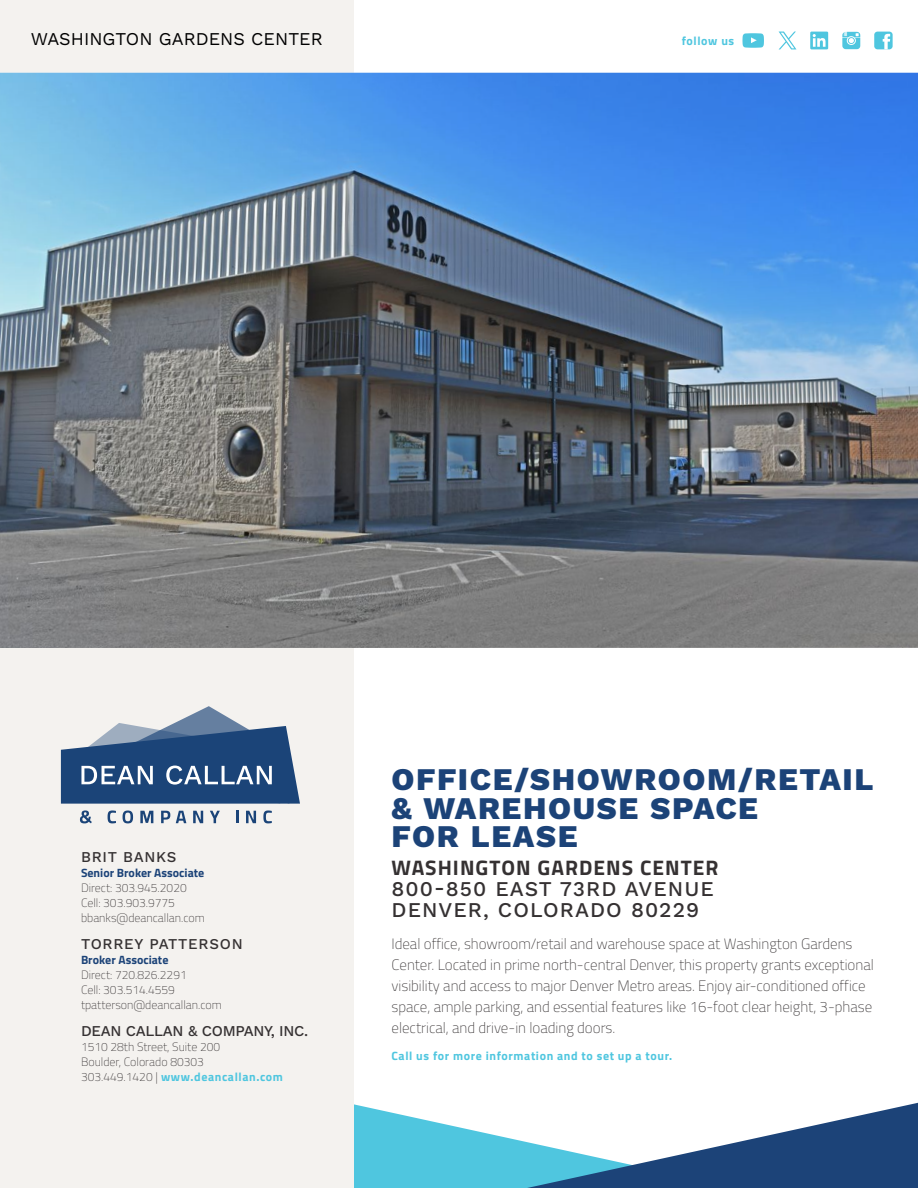
<style>
.page{position:relative;width:918px;height:1188px;background:#fff}
.page>*{position:absolute;margin:0;border:0;box-sizing:border-box;transform-origin:0 0}
.t1{font:800 31.5px/28.5px "Work Sans";letter-spacing:.05em;color:#1c4378}
.t2{font:500 21px/21px "Work Sans";letter-spacing:.05em;color:#353132}
.t3{font:700 21px "Cairo";letter-spacing:.05em;color:#353132}
.t4{font:18px "Work Sans";color:#000}
.t5{font:200 15px/21px "Cairo";color:#353132}
.t6{font:500 15px "Work Sans";letter-spacing:.05em;color:#353132}
.t7{font:500 15px "Work Sans";letter-spacing:-.02em;color:#353132}
.t8{font:200 12px/15px "Cairo";color:#353132}
.t9{font:700 12px "Cairo";letter-spacing:.05em;color:#4fc6df}
.t10{font:700 12px "Cairo";color:#1c4378}
.s1{font-weight:700;color:#4fc6df}
</style>
<div class="page">
<svg style="left:354px;top:1104px;width:173px;height:84px;fill:#4fc6df"></svg>
<div style="left:0;top:648px;width:354px;height:540px;background:#f4f2ef"></div>
<div style="left:0;top:0;width:354px;height:73px;background:#f4f2ef"></div>
<svg style="left:527px;top:1103px;width:391px;height:85px"></svg>
<img style="left:0;top:73px;width:918px;height:575px">
<svg style="left:61px;top:706px;width:239px;height:98px"></svg>
<svg style="left:80px;top:810px;width:12px;height:13px"></svg>
<svg style="left:108px;top:810px;width:8px;height:13px"></svg>
<svg style="left:123px;top:811px;width:10px;height:12px"></svg>
<svg style="left:140px;top:811px;width:13px;height:12px"></svg>
<svg style="left:161px;top:811px;width:9px;height:12px"></svg>
<svg style="left:176px;top:811px;width:10px;height:12px"></svg>
<svg style="left:193px;top:811px;width:10px;height:12px"></svg>
<svg style="left:210px;top:811px;width:10px;height:12px"></svg>
<svg style="left:236px;top:811px;width:2px;height:12px"></svg>
<svg style="left:246px;top:811px;width:10px;height:12px"></svg>
<svg style="left:263px;top:810px;width:9px;height:13px"></svg>
<svg style="left:842px;top:32px;width:18px;height:17px"></svg>
<div style="left:810px;top:32px;width:18px;height:17px;background:#4fc6df"></div>
<svg style="left:813px;top:34px;width:13px;height:13px"></svg>
<div style="left:874px;top:32px;width:19px;height:17px;background:#4fc6df;border-radius:3px"></div>
<svg style="left:883px;top:34px;width:7px;height:15px"></svg>
<svg style="left:742px;top:33px;width:22px;height:15px"></svg>
<svg style="left:779px;top:32px;width:17px;height:17px"></svg>
<p class="t4" style="left:31px;top:28px;width:293px">WASHINGTON GARDENS CENTER</p>
<p class="t9" style="left:682px;top:31px;width:54px">follow us</p>
<p class="t6" style="left:81px;top:848px;width:97px">BRIT BANKS</p>
<p class="t10" style="left:81px;top:863px;width:125px">Senior Broker Associate</p>
<p class="t8" style="left:81px;top:880px;width:125px">Direct: 303.945.2020<br>Cell: 303.903.9775 bbanks@deancallan.com</p>
<p class="t6" style="left:81px;top:935px;width:163px">TORREY PATTERSON</p>
<p class="t10" style="left:81px;top:950px;width:89px">Broker Associate</p>
<p class="t8" style="left:81px;top:967px;width:142px">Direct: 720.826.2291<br>Cell: 303.514.4559 tpatterson@deancallan.com</p>
<p class="t7" style="left:81px;top:1022px;width:229px">DEAN CALLAN &amp; COMPANY, INC.</p>
<p class="t8" style="left:81px;top:1039px;width:203px">1510 28th Street, Suite 200<br>Boulder, Colorado 80303<br>303.449.1420 | <span class="s1">www.deancallan.com</span></p>
<h1 class="t1" style="left:392px;top:767px;width:483px">OFFICE/SHOWROOM/RETAIL &amp; WAREHOUSE SPACE<br>FOR LEASE</h1>
<h2 class="t3" style="left:392px;top:851px;width:329px">WASHINGTON GARDENS CENTER</h2>
<h2 class="t2" style="left:392px;top:880px;width:324px">800-850 EAST 73RD AVENUE<br>DENVER, COLORADO 80229</h2>
<p class="t5" style="left:392px;top:933px;width:484px">Ideal office, showroom/retail and warehouse space at Washington Gardens Center. Located in prime north-central Denver, this property grants exceptional visibility and access to major Denver Metro areas. Enjoy air-conditioned office space, ample parking, and essential features like 16-foot clear height, 3-phase electrical, and drive-in loading doors.</p>
<p class="t9" style="left:392px;top:1046px;width:282px">Call us for more information and to set up a tour.</p>
</div>
